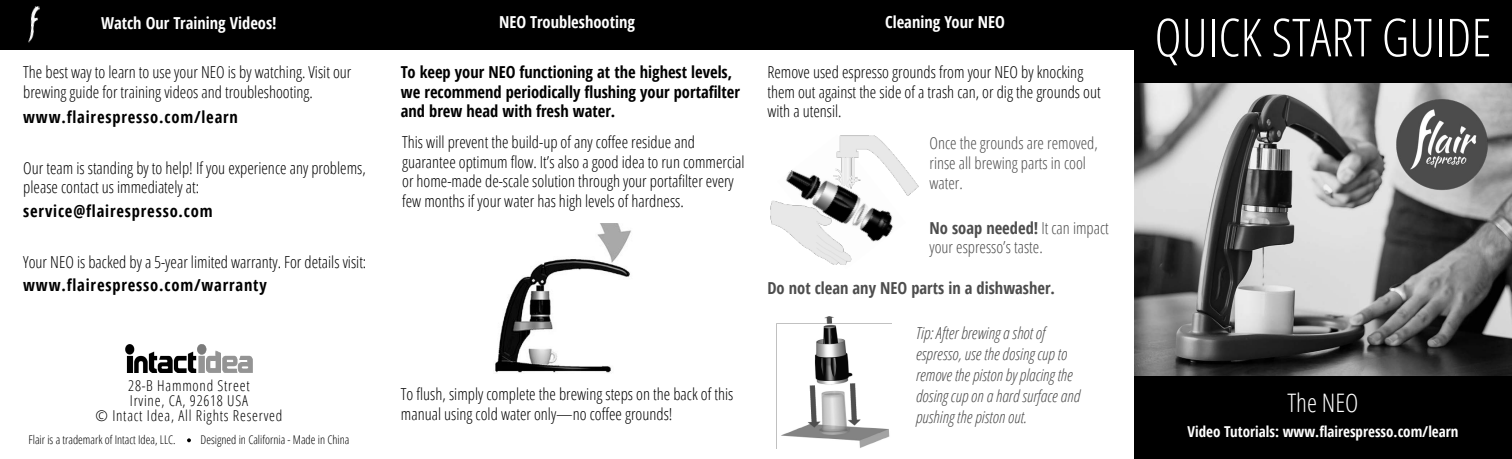
<style>
.page{position:relative;width:1512px;height:459px;background:#fff}
.page>*{position:absolute;margin:0;border:0;box-sizing:border-box;transform-origin:0 0}
.t1{font:300 condensed 52.5px "Open Sans";color:#fff}
.t2{font:300 condensed 25.5px "Open Sans";color:#fff}
.t3{font:300 condensed 16.5px/19.8px "Open Sans";color:#000}
.t4{font:italic 300 condensed 16.5px/21px "Open Sans";color:#4d4d4d}
.t5{font:700 condensed 16.5px/19.8px "Open Sans";color:#000}
.t6{font:300 condensed 16.5px/19.8px "Open Sans";color:#4d4d4d}
.t7{font:700 condensed 16.5px "Open Sans";letter-spacing:.05em;color:#000}
.t8{font:700 condensed 16.5px "Open Sans";color:#fff}
.t9{font:700 condensed 16.5px "Open Sans";color:#4d4d4d}
.t10{font:300 condensed 15px "Open Sans";letter-spacing:.05em;color:#000}
.t11{font:700 condensed 15px "Open Sans";color:#fff}
.t12{font:300 condensed 12px "Open Sans";color:#000}
.s1{font-weight:700}
</style>
<div class="page">
<img style="left:1134px;top:83px;width:378px;height:293px">
<div style="left:1134px;top:376px;width:378px;height:83px;background:#000"></div>
<div style="left:1134px;top:0;width:378px;height:83px;background:#000"></div>
<img style="left:1387px;top:89px;width:110px;height:110px">
<img style="left:125px;top:344px;width:128px;height:29px">
<div style="left:0;top:0;width:1134px;height:49px;background:#000"></div>
<img style="left:28px;top:6px;width:12px;height:36px">
<svg style="left:187px;top:438px;width:4px;height:4px"></svg>
<img style="left:771px;top:136px;width:147px;height:129px">
<img style="left:777px;top:317px;width:114px;height:131px">
<img style="left:495px;top:223px;width:136px;height:150px">
<p class="t8" style="left:101px;top:12px;width:177px">Watch Our Training Videos!</p>
<p class="t3" style="left:23px;top:61px;width:330px">The best way to learn to use your NEO is by watching. Visit our brewing guide for training videos and troubleshooting.</p>
<p class="t7" style="left:23px;top:106px;width:216px">www.flairespresso.com/learn</p>
<p class="t3" style="left:23px;top:157px;width:344px">Our team is standing by to help! If you experience any problems, please contact us immediately at:</p>
<p class="t7" style="left:23px;top:199px;width:191px">service@flairespresso.com</p>
<p class="t3" style="left:23px;top:252px;width:345px">Your NEO is backed by a 5-year limited warranty. For details visit:</p>
<p class="t7" style="left:23px;top:273px;width:245px">www.flairespresso.com/warranty</p>
<p class="t10" style="left:128px;top:375px;width:123px">28-B Hammond Street</p>
<p class="t10" style="left:130px;top:390px;width:120px">Irvine, CA, 92618 USA</p>
<p class="t10" style="left:96px;top:405px;width:188px">© Intact Idea, All Rights Reserved</p>
<p class="t12" style="left:28px;top:432px;width:149px">Flair is a trademark of Intact Idea, LLC.</p>
<p class="t12" style="left:201px;top:432px;width:151px">Designed in California - Made in China</p>
<p class="t8" style="left:499px;top:11px;width:137px">NEO Troubleshooting</p>
<p class="t8" style="left:885px;top:11px;width:121px">Cleaning Your NEO</p>
<p class="t3" style="left:767px;top:61px;width:335px">Remove used espresso grounds from your NEO by knocking them out against the side of a trash can, or dig the grounds out with a utensil.</p>
<p class="t6" style="left:930px;top:133px;width:170px">Once the grounds are removed, rinse all brewing parts in cool water.</p>
<p class="t5" style="left:401px;top:62px;width:341px">To keep your NEO functioning at the highest levels, we recommend periodically flushing your portafilter and brew head with fresh water.</p>
<p class="t3" style="left:402px;top:131px;width:344px">This will prevent the build-up of any coffee residue and guarantee optimum flow. It’s also a good idea to run commercial or home-made de-scale solution through your portafilter every few months if your water has high levels of hardness.</p>
<p class="t6" style="left:930px;top:217px;width:181px"><span class="s1">No soap needed!</span> It can impact your espresso’s taste.</p>
<p class="t3" style="left:401px;top:384px;width:334px">To flush, simply complete the brewing steps on the back of this manual using cold water only—no coffee grounds!</p>
<p class="t9" style="left:767px;top:276px;width:289px">Do not clean any NEO parts in a dishwasher.</p>
<p class="t4" style="left:916px;top:321px;width:166px">Tip: After brewing a shot of espresso, use the dosing cup to remove the piston by placing the dosing cup on a hard surface and pushing the piston out.</p>
<p class="t1" style="left:1154px;top:2px;width:339px">QUICK START GUIDE</p>
<p class="t2" style="left:1287px;top:385px;width:73px">The NEO</p>
<p class="t11" style="left:1187px;top:421px;width:273px">Video Tutorials: www.flairespresso.com/learn</p>
</div>
